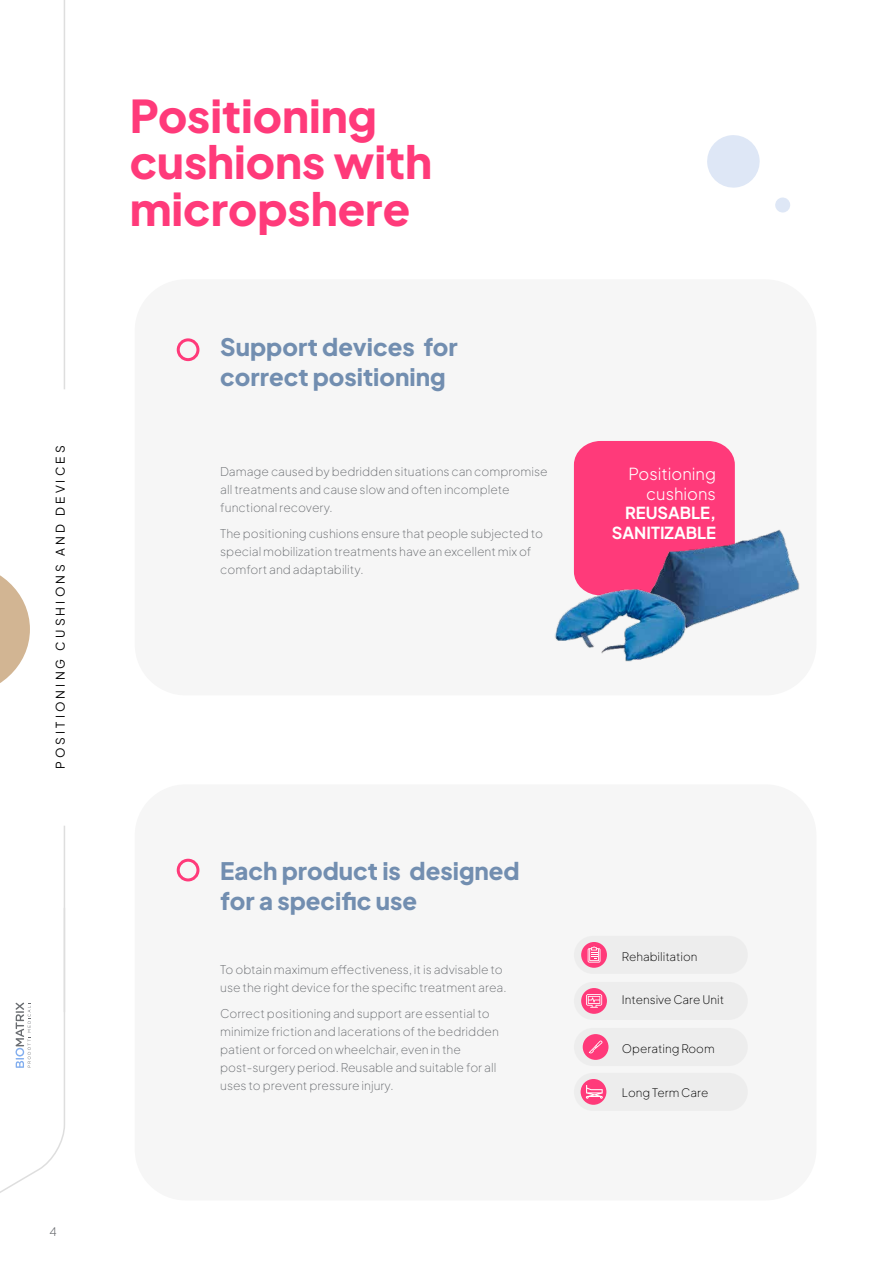
<style>
.page{position:relative;width:893px;height:1263px;background:#fff}
.page>*{position:absolute;margin:0;border:0;box-sizing:border-box;transform-origin:0 0}
.t1{font:45px/46.5px "Plus Jakarta Sans";color:#ff3a7a}
.t2{font:24px/30px "Plus Jakarta Sans";color:#728eb0}
.t3{font:16.5px/19.5px "Plus Jakarta Sans";color:#fff;text-align:right}
.t4{font:300 16.5px/19.5px "Plus Jakarta Sans";color:#fff;text-align:right}
.t5{font:200 12px/18px "Plus Jakarta Sans";color:#6a6d71}
.t6{font:12px "Plus Jakarta Sans";letter-spacing:.26em;color:#000}
.t7{font:200 11.7px "Plus Jakarta Sans";color:#000}
.t8{font:300 11.7px "Plus Jakarta Sans";color:#6a6d71}
</style>
<div class="page">
<hr style="left:64px;top:0;width:1px;height:389px;background:#dedede">
<hr style="left:64px;top:826px;width:1px;height:186px;background:#dedede">
<svg style="left:0;top:575px;width:30px;height:108px"></svg>
<svg style="left:0;top:906px;width:66px;height:287px"></svg>
<div style="left:135px;top:279px;width:681px;height:416px;background:#f6f6f6;border-radius:51px"></div>
<div style="left:135px;top:784px;width:681px;height:416px;background:#f6f6f6;border-radius:51px"></div>
<div style="left:177px;top:338px;width:22px;height:23px;border:3px solid #ff3a7a;border-radius:50%"></div>
<div style="left:177px;top:859px;width:22px;height:22px;border:3px solid #ff3a7a;border-radius:50%"></div>
<svg style="left:707px;top:135px;width:53px;height:53px"></svg>
<svg style="left:775px;top:197px;width:15px;height:16px"></svg>
<div style="left:574px;top:441px;width:161px;height:132px;background:#ff3a7a"></div>
<img style="left:647px;top:527px;width:153px;height:97px">
<img style="left:555px;top:573px;width:142px;height:89px">
<div style="left:574px;top:1073px;width:174px;height:38px;background:#ededed;border-radius:19px"></div>
<div style="left:581px;top:1079px;width:25px;height:26px;background:#ff3a7a;border-radius:50%"></div>
<svg style="left:586px;top:1085px;width:17px;height:14px"></svg>
<div style="left:574px;top:1028px;width:174px;height:38px;background:#ededed;border-radius:19px"></div>
<div style="left:583px;top:1034px;width:25px;height:26px;background:#ff3a7a;border-radius:50%"></div>
<svg style="left:589px;top:1040px;width:14px;height:13px"></svg>
<div style="left:574px;top:936px;width:174px;height:38px;background:#ededed;border-radius:19px"></div>
<svg style="left:581px;top:942px;width:26px;height:26px"></svg>
<svg style="left:588px;top:946px;width:12px;height:16px"></svg>
<div style="left:574px;top:982px;width:174px;height:38px;background:#ededed;border-radius:19px"></div>
<div style="left:581px;top:988px;width:26px;height:26px;background:#ff3a7a;border-radius:50%"></div>
<svg style="left:586px;top:994px;width:16px;height:14px"></svg>
<p class="t6" style="left:51px;top:769px;width:325px;rotate:-90deg">POSITIONING CUSHIONS AND DEVICES</p>
<p class="t8" style="left:49px;top:1222px;width:9px">4</p>
<h1 class="t1" style="left:130px;top:88px;width:304px">Positioning cushions with micropshere</h1>
<h2 class="t2" style="left:220px;top:330px;width:239px">Support devices for correct positioning</h2>
<p class="t5" style="left:220px;top:461px;width:329px">Damage caused by bedridden situations can compromise all treatments and cause slow and often incomplete functional recovery.</p>
<p class="t5" style="left:220px;top:523px;width:324px">The positioning cushions ensure that people subjected to special mobilization treatments have an excellent mix of comfort and adaptability.</p>
<h3 class="t4" style="left:628px;top:463px;width:89px">Positioning cushions</h3>
<h3 class="t3" style="left:612px;top:502px;width:106px">REUSABLE,<br>SANITIZABLE</h3>
<h2 class="t2" style="left:220px;top:854px;width:301px">Each product is designed for a specific use</h2>
<p class="t5" style="left:220px;top:959px;width:288px">To obtain maximum effectiveness, it is advisable to use the right device for the specific treatment area.</p>
<p class="t5" style="left:220px;top:1003px;width:280px">Correct positioning and support are essential to minimize friction and lacerations of the bedridden patient or forced on wheelchair, even in the post-surgery period. Reusable and suitable for all uses to prevent pressure injury.</p>
<p class="t7" style="left:622px;top:947px;width:77px">Rehabilitation</p>
<p class="t7" style="left:622px;top:990px;width:104px">Intensive Care Unit</p>
<p class="t7" style="left:622px;top:1039px;width:94px">Operating Room</p>
<p class="t7" style="left:622px;top:1083px;width:88px">Long Term Care</p>
</div>
